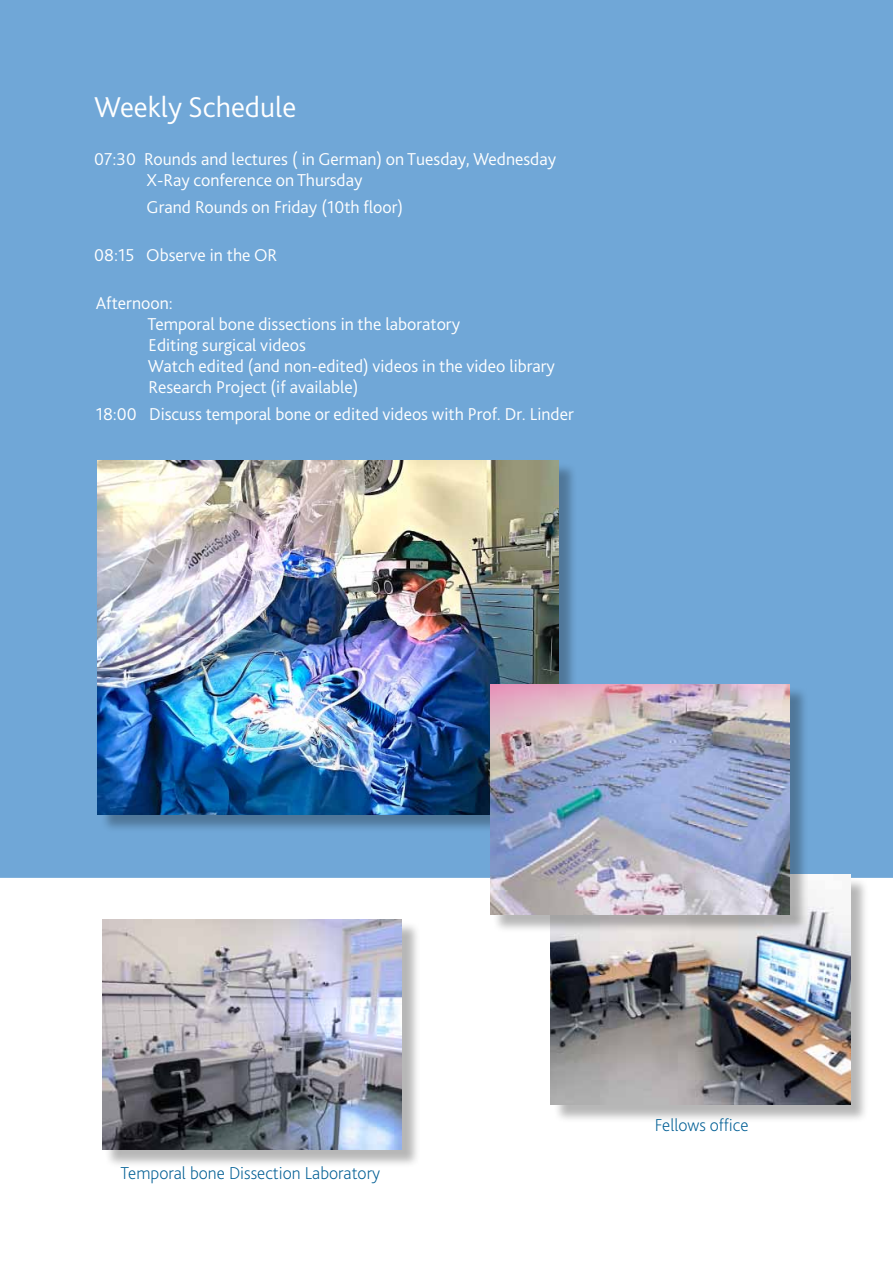
<style>
.page{position:relative;width:893px;height:1263px;background:#fff}
.page>*{position:absolute;margin:0;border:0;box-sizing:border-box;transform-origin:0 0}
.t1{font:300 30px "Bliss Pro";color:#fff}
.t2{font:300 18px/21px "Bliss Pro";color:#fff}
.t3{font:200 18px "Bliss Pro";color:#005e94}
</style>
<div class="page">
<div style="left:0;top:0;width:893px;height:878px;background:#70a7d7"></div>
<div style="left:100px;top:462px;width:477px;height:371px;background:#000;opacity:.29"></div>
<img style="left:98px;top:460px;width:461px;height:354px">
<div style="left:104px;top:921px;width:316px;height:247px;background:#000;opacity:.29"></div>
<img style="left:102px;top:920px;width:300px;height:229px">
<div style="left:553px;top:877px;width:316px;height:247px;background:#000;opacity:.29"></div>
<img style="left:551px;top:875px;width:299px;height:230px">
<div style="left:492px;top:687px;width:316px;height:246px;background:#000;opacity:.29"></div>
<img style="left:490px;top:684px;width:300px;height:230px">
<h1 class="t1" style="left:94px;top:89px;width:204px">Weekly Schedule</h1>
<p class="t2" style="left:146px;top:148px;width:411px;text-indent:-52px">07:30 Rounds and lectures ( in German) on Tuesday, Wednesday<br>X-Ray conference on Thursday</p>
<p class="t2" style="left:147px;top:196px;width:258px">Grand Rounds on Friday (10th floor)</p>
<p class="t2" style="left:94px;top:244px;width:185px">08:15 Observe in the OR</p>
<p class="t2" style="left:147px;top:292px;width:409px;text-indent:-52px">Afternoon:<br>Temporal bone dissections in the laboratory<br>Editing surgical videos<br>Watch edited (and non-edited) videos in the video library Research Project (if available)</p>
<p class="t2" style="left:96px;top:403px;width:480px">18:00 Discuss temporal bone or edited videos with Prof. Dr. Linder</p>
<p class="t3" style="left:121px;top:1161px;width:261px">Temporal bone Dissection Laboratory</p>
<p class="t3" style="left:655px;top:1113px;width:95px">Fellows office</p>
</div>
